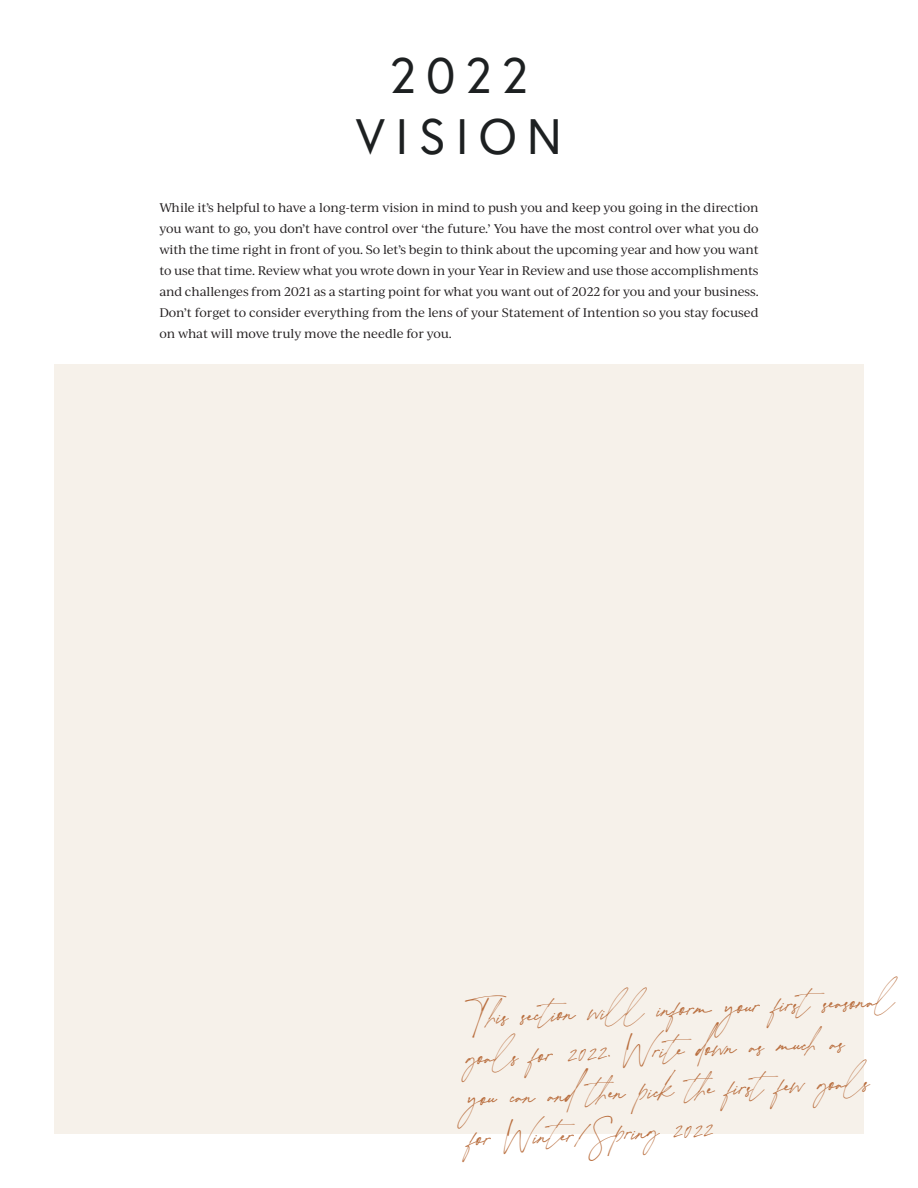
<style>
.page{position:relative;width:918px;height:1188px;background:#fff}
.page>*{position:absolute;margin:0;border:0;box-sizing:border-box;transform-origin:0 0}
.t1{font:49.5px/61.5px "Europa";color:#1d2021;text-align:center}
.t2{font:22.5px/40.7px "theimpressionist";color:#b96e3e}
.t3{font:12px/21px "Ivy Journal";letter-spacing:-.01em;color:#231f20;text-align:justify}
</style>
<div class="page">
<div style="left:54px;top:364px;width:810px;height:769px;background:#f6f1ea"></div>
<h1 class="t1" style="left:356px;top:44px;width:208px">!"!!$ +)-).*</h1>
<p class="t3" style="left:159px;top:196px;width:601px">While it’s helpful to have a long-term vision in mind to push you and keep you going in the direction you want to go, you don’t have control over ‘the future.’ You have the most control over what you do with the time right in front of you. So let’s begin to think about the upcoming year and how you want to use that time. Review what you wrote down in your Year in Review and use those accomplishments and challenges from 2021 as a starting point for what you want out of 2022 for you and your business.<br>Don’t forget to consider everything from the lens of your Statement of Intention so you stay focused on what will move truly move the needle for you.</p>
<h2 class="t2" style="left:465px;top:1006px;width:432px;rotate:-2deg">This section will inform your first seasonal goals for 2022. Write down as much as<br>you can and then pick the first few goals<br>for Winter/Spring 2022</h2>
</div>
